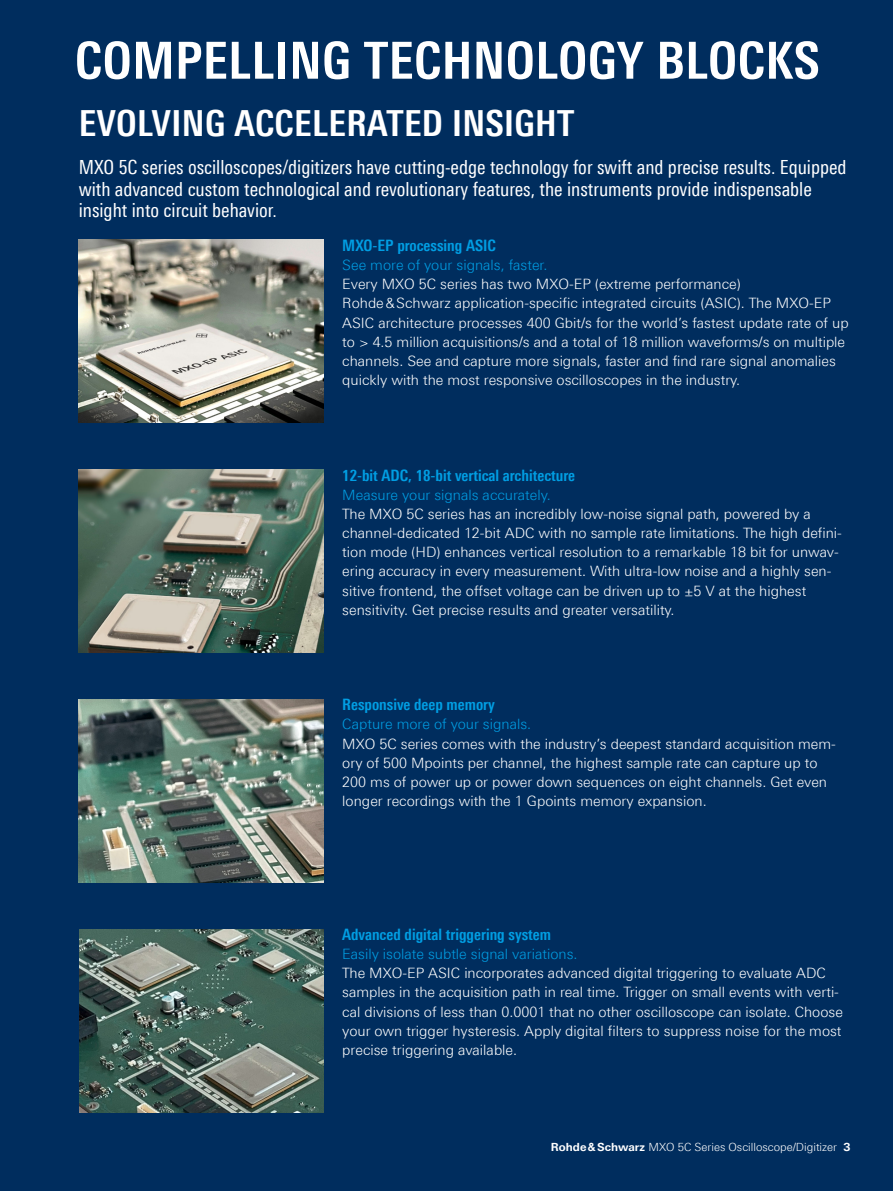
<style>
.page{position:relative;width:893px;height:1191px;background:#002d5e}
.page>*{position:absolute;margin:0;border:0;box-sizing:border-box;transform-origin:0 0}
.Seiten_Headline_34Pt_weiss_IVZ{font:700 condensed 51px "Linotype Universfor RS";letter-spacing:.01em;color:#fff}
.Seiten_Headline_24Pt_weiss{font:700 condensed 36px "Linotype Universfor RS";letter-spacing:.01em;color:#fff}
.Teaser_weiss{font:condensed 19.5px/21.5px "Linotype Universfor RS";color:#fff}
.Absatzfett_cyan{font:700 condensed 15.75px "Linotype Universfor RS";color:#009ee3}
.Haupttext_ohne_Abstand{font:300 14.25px/19.2px "Linotype Universfor RS";color:#fff}
.Haupttext_cyan{font:300 14.25px "Linotype Universfor RS";color:#009ee3}
.t1{font:300 11.25px "Linotype Universfor RS";color:#fff}
.s1{font-weight:700}
</style>
<div class="page">
<img style="left:79px;top:239px;width:244px;height:184px">
<img style="left:79px;top:929px;width:244px;height:183px">
<img style="left:79px;top:469px;width:244px;height:184px">
<img style="left:79px;top:699px;width:244px;height:183px">
<p class="Seiten_Headline_34Pt_weiss_IVZ" style="left:75px;top:30px;width:746px">COMPELLING TECHNOLOGY BLOCKS</p>
<p class="Seiten_Headline_24Pt_weiss" style="left:79px;top:102px;width:497px">EVOLVING ACCELERATED INSIGHT</p>
<p class="Teaser_weiss" style="left:79px;top:157px;width:769px">MXO 5C series oscilloscopes/digitizers have cutting-edge technology for swift and precise results. Equipped with advanced custom technological and revolutionary features, the instruments provide indispensable insight into circuit behavior.</p>
<p class="Absatzfett_cyan" style="left:342px;top:236px;width:155px">MXO-EP processing ASIC</p>
<p class="Haupttext_cyan" style="left:342px;top:257px;width:207px">See more of your signals, faster.</p>
<p class="Haupttext_ohne_Abstand" style="left:342px;top:274px;width:508px">Every MXO 5C series has two MXO-EP (extreme performance)<br>Rohde&amp;Schwarz application-specific integrated circuits (ASIC). The MXO-EP ASIC architecture processes 400 Gbit/s for the world’s fastest update rate of up to &gt; 4.5 million acquisitions/s and a total of 18 million waveforms/s on multiple channels. See and capture more signals, faster and find rare signal anomalies quickly with the most responsive oscilloscopes in the industry.</p>
<p class="Absatzfett_cyan" style="left:342px;top:466px;width:234px">12-bit ADC, 18-bit vertical architecture</p>
<p class="Haupttext_cyan" style="left:342px;top:486px;width:210px">Measure your signals accurately.</p>
<p class="Haupttext_ohne_Abstand" style="left:342px;top:504px;width:501px">The MXO 5C series has an incredibly low-noise signal path, powered by a channel-dedicated 12-bit ADC with no sample rate limitations. The high defini&shy;tion mode (HD) enhances vertical resolution to a remarkable 18 bit for unwav&shy;ering accuracy in every measurement. With ultra-low noise and a highly sen&shy;sitive frontend, the offset voltage can be driven up to ±5 V at the highest sensitivity. Get precise results and greater versatility.</p>
<p class="Absatzfett_cyan" style="left:342px;top:695px;width:154px">Responsive deep memory</p>
<p class="Haupttext_cyan" style="left:342px;top:716px;width:190px">Capture more of your signals.</p>
<p class="Haupttext_ohne_Abstand" style="left:342px;top:734px;width:495px">MXO 5C series comes with the industry’s deepest standard acquisition mem&shy;ory of 500 Mpoints per channel, the highest sample rate can capture up to 200 ms of power up or power down sequences on eight channels. Get even longer recordings with the 1 Gpoints memory expansion.</p>
<p class="Absatzfett_cyan" style="left:342px;top:925px;width:210px">Advanced digital triggering system</p>
<p class="Haupttext_cyan" style="left:342px;top:945px;width:237px">Easily isolate subtle signal variations.</p>
<p class="Haupttext_ohne_Abstand" style="left:342px;top:963px;width:502px">The MXO-EP ASIC incorporates advanced digital triggering to evaluate ADC samples in the acquisition path in real time. Trigger on small events with verti&shy;cal divisions of less than 0.0001 that no other oscilloscope can isolate. Choose your own trigger hysteresis. Apply digital filters to suppress noise for the most precise triggering available.</p>
<p class="t1" style="left:551px;top:1140px;width:301px"><span class="s1">Rohde&amp;Schwarz</span> MXO 5C Series Oscilloscope/Digitizer <span class="s1">3</span></p>
</div>
